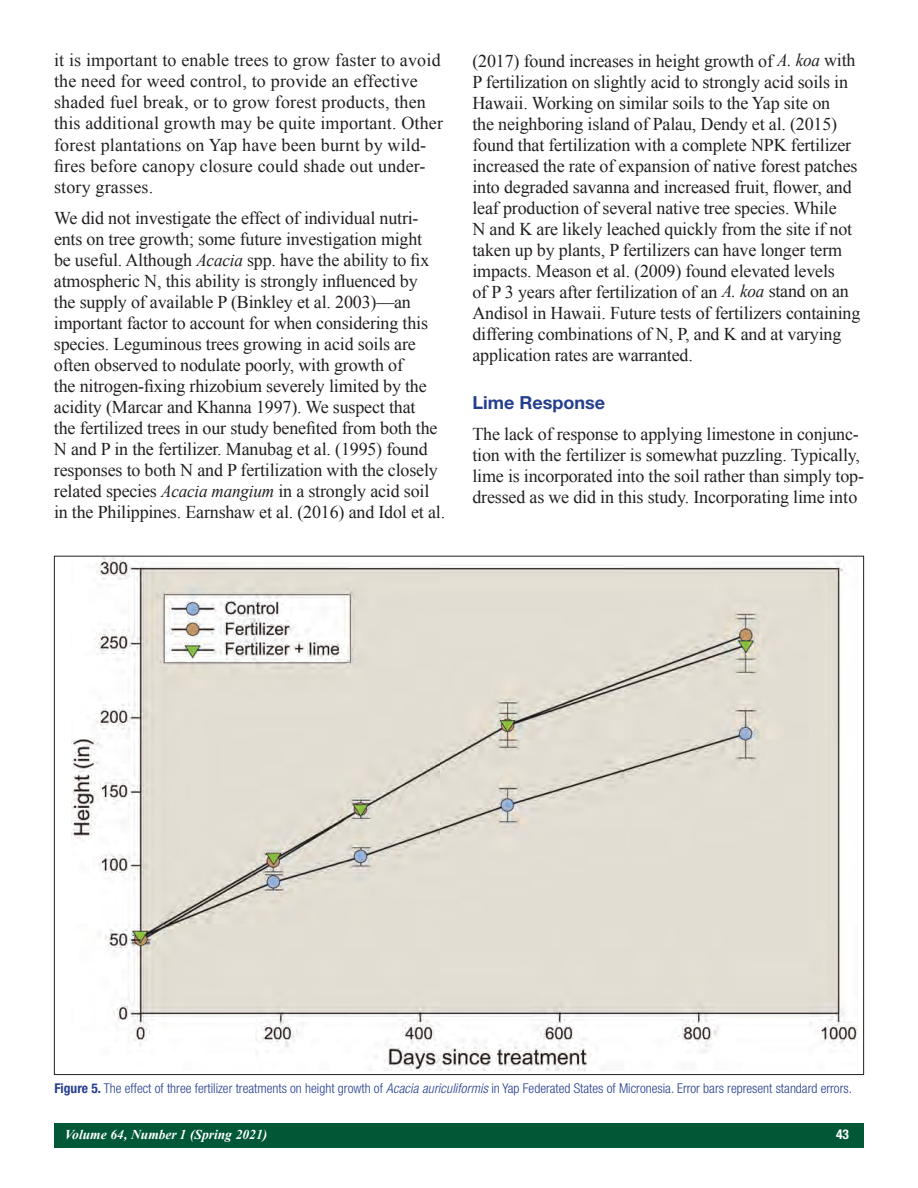
<style>
.page{position:relative;width:918px;height:1188px;background:#fff}
.page>*{position:absolute;margin:0;border:0;box-sizing:border-box;transform-origin:0 0}
.t1{font:18px/21px "Times New Roman";letter-spacing:-.01em;color:#231f20}
.t2{font:18px/21px "Times New Roman";letter-spacing:.01em;color:#231f20}
.Body_Head_2{font:700 18px "Helvetica Neue LT Std";color:#253f8e}
.Captions{font:300 condensed 13.5px "Helvetica Neue LT Std";color:#253f8e}
.t3{font:italic 700 13.5px "Times New Roman";color:#fff}
.t4{font:700 condensed 13.5px "Helvetica Neue LT Std";color:#fff}
.s1{font-style:italic}
.s2{font-weight:700}
</style>
<div class="page">
<div style="left:54px;top:1123px;width:810px;height:25px;background:#005837"></div>
<img style="left:71px;top:558px;width:786px;height:512px">
<p class="t2" style="left:54px;top:50px;width:391px">it is important to enable trees to grow faster to avoid the need for weed control, to provide an effective shaded fuel break, or to grow forest products, then this additional growth may be quite important. Other forest plantations on Yap have been burnt by wild&shy;fires before canopy closure could shade out under&shy;story grasses.</p>
<p class="t1" style="left:54px;top:208px;width:393px">We did not investigate the effect of individual nutri&shy;ents on tree growth; some future investigation might<br>be useful. Although <span class="s1">Acacia</span> spp. have the ability to fix atmospheric N, this ability is strongly influenced by<br>the supply of available P (Binkley et al. 2003)—an important factor to account for when considering this species. Leguminous trees growing in acid soils are often observed to nodulate poorly, with growth of<br>the nitrogen-fixing rhizobium severely limited by the acidity (Marcar and Khanna 1997). We suspect that<br>the fertilized trees in our study benefited from both the N and P in the fertilizer. Manubag et al. (1995) found responses to both N and P fertilization with the closely related species <span class="s1">Acacia mangium</span> in a strongly acid soil in the Philippines. Earnshaw et al. (2016) and Idol et al.</p>
<p class="t1" style="left:472px;top:50px;width:389px">(2017) found increases in height growth of <span class="s1">A. koa</span> with P fertilization on slightly acid to strongly acid soils in Hawaii. Working on similar soils to the Yap site on<br>the neighboring island of Palau, Dendy et al. (2015) found that fertilization with a complete NPK fertilizer increased the rate of expansion of native forest patches into degraded savanna and increased fruit, flower, and leaf production of several native tree species. While<br>N and K are likely leached quickly from the site if not taken up by plants, P fertilizers can have longer term impacts. Meason et al. (2009) found elevated levels<br>of P 3 years after fertilization of an <span class="s1">A. koa</span> stand on an Andisol in Hawaii. Future tests of fertilizers containing differing combinations of N, P, and K and at varying application rates are warranted.</p>
<p class="Body_Head_2" style="left:472px;top:391px;width:134px">Lime Response</p>
<p class="t1" style="left:472px;top:424px;width:393px">The lack of response to applying limestone in conjunc&shy;tion with the fertilizer is somewhat puzzling. Typically, lime is incorporated into the soil rather than simply top&shy;dressed as we did in this study. Incorporating lime into</p>
<p class="Captions" style="left:54px;top:1081px;width:799px"><span class="s2">Figure 5.</span> The effect of three fertilizer treatments on height growth of <span class="s1">Acacia auriculiformis</span> in Yap Federated States of Micronesia. Error bars represent standard errors.</p>
<p class="t3" style="left:65px;top:1125px;width:204px">Volume 64, Number 1 (Spring 2021)</p>
<p class="t4" style="left:836px;top:1126px;width:14px">43</p>
</div>
